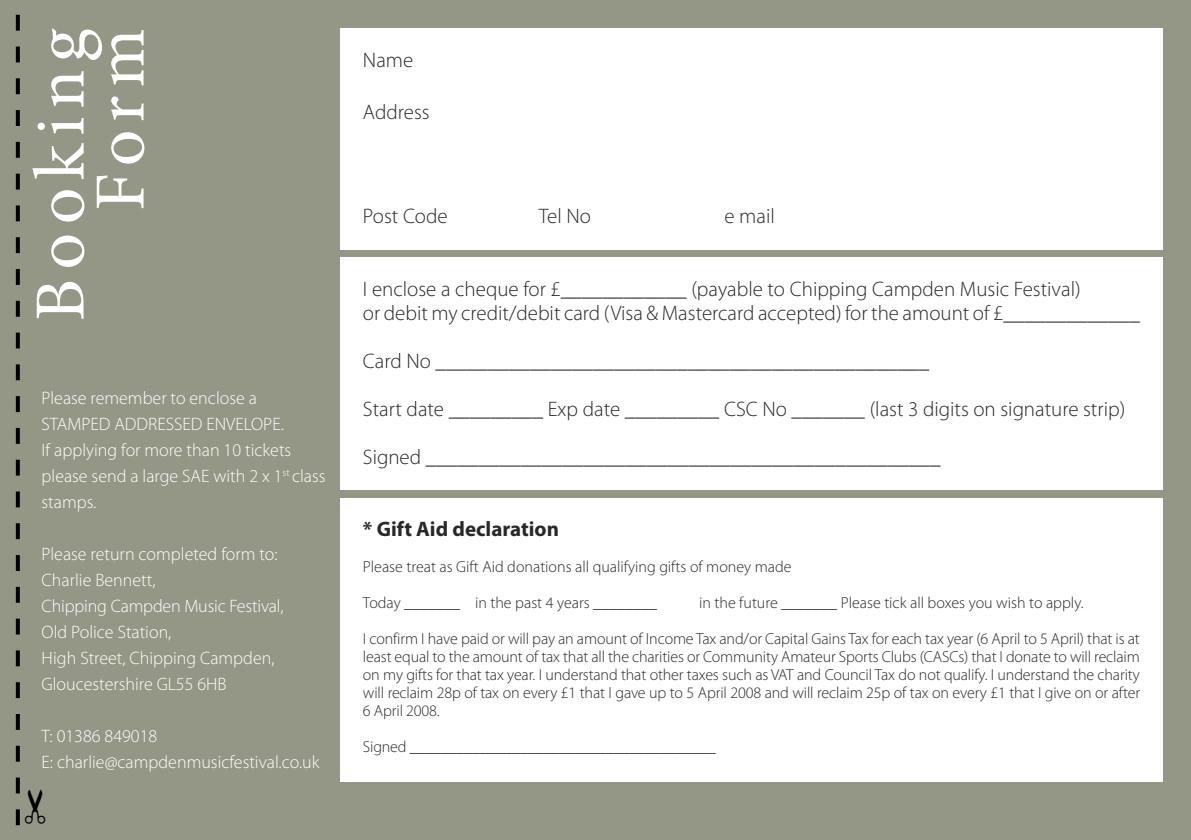
<style>
.page{position:relative;width:1191px;height:840px;background:#fff}
.page>*{position:absolute;margin:0;border:0;box-sizing:border-box;transform-origin:0 0}
.t1{font:72px/60px "Minion Pro";letter-spacing:.105em;color:#fff;text-align:right}
.t2{font:300 21px/24px "Myriad Pro";color:#292829}
.t3{font:700 21px "Myriad Pro";color:#292829}
.t4{font:300 18px/26px "Myriad Pro";color:#fff}
.t5{font:300 16px/18px "Myriad Pro";color:#292829;text-align:justify}
</style>
<div class="page">
<div style="left:0;top:0;width:1191px;height:839px;background:#949786"></div>
<div style="left:340px;top:28px;width:822px;height:221px;background:#fff"></div>
<div style="left:340px;top:497px;width:822px;height:284px;background:#fff"></div>
<div style="left:340px;top:257px;width:822px;height:232px;background:#fff"></div>
<svg style="left:16px;top:14px;width:4px;height:812px"></svg>
<h1 class="t1" style="left:31px;top:321px;width:294px;rotate:-90deg">Booking<br>Form</h1>
<p class="t4" style="left:42px;top:384px;width:285px">Please remember to enclose a<br>STAMPED ADDRESSED ENVELOPE.<br>If applying for more than 10 tickets please send a large SAE with 2 x 1<sup>st</sup> class stamps.</p>
<p class="t4" style="left:42px;top:540px;width:243px">Please return completed form to:<br>Charlie Bennett,<br>Chipping Campden Music Festival,<br>Old Police Station,<br>High Street, Chipping Campden,<br>Gloucestershire GL55 6HB</p>
<p class="t4" style="left:42px;top:722px;width:279px">T: 01386 849018<br>E: charlie@campdenmusicfestival.co.uk</p>
<h2 class="t2" style="left:363px;top:48px;width:52px">Name</h2>
<h2 class="t2" style="left:363px;top:100px;width:68px">Address</h2>
<h2 class="t2" style="left:363px;top:204px;width:86px">Post Code</h2>
<h2 class="t2" style="left:539px;top:204px;width:54px">Tel No</h2>
<h2 class="t2" style="left:724px;top:204px;width:52px">e mail</h2>
<h2 class="t2" style="left:363px;top:276px;width:778px">I enclose a cheque for £____________ (payable to Chipping Campden Music Festival)<br>or debit my credit/debit card (Visa &amp; Mastercard accepted) for the amount of £_____________</h2>
<h2 class="t2" style="left:363px;top:348px;width:568px">Card No _______________________________________________</h2>
<h2 class="t2" style="left:363px;top:396px;width:764px">Start date _________ Exp date _________ CSC No _______ (last 3 digits on signature strip)</h2>
<h2 class="t2" style="left:363px;top:444px;width:579px">Signed _________________________________________________</h2>
<h2 class="t3" style="left:363px;top:515px;width:197px">* Gift Aid declaration</h2>
<p class="t5" style="left:363px;top:557px;width:430px">Please treat as Gift Aid donations all qualifying gifts of money made</p>
<p class="t5" style="left:363px;top:593px;width:296px">Today _______ in the past 4 years ________</p>
<p class="t5" style="left:699px;top:593px;width:386px">in the future _______ Please tick all boxes you wish to apply.</p>
<p class="t5" style="left:363px;top:629px;width:778px">I confirm I have paid or will pay an amount of Income Tax and/or Capital Gains Tax for each tax year (6 April to 5 April) that is at least equal to the amount of tax that all the charities or Community Amateur Sports Clubs (CASCs) that I donate to will reclaim on my gifts for that tax year. I understand that other taxes such as VAT and Council Tax do not qualify. I understand the charity will reclaim 28p of tax on every £1 that I gave up to 5 April 2008 and will reclaim 25p of tax on every £1 that I give on or after 6 April 2008.</p>
<p class="t5" style="left:363px;top:737px;width:354px">Signed _______________________________________</p>
</div>
